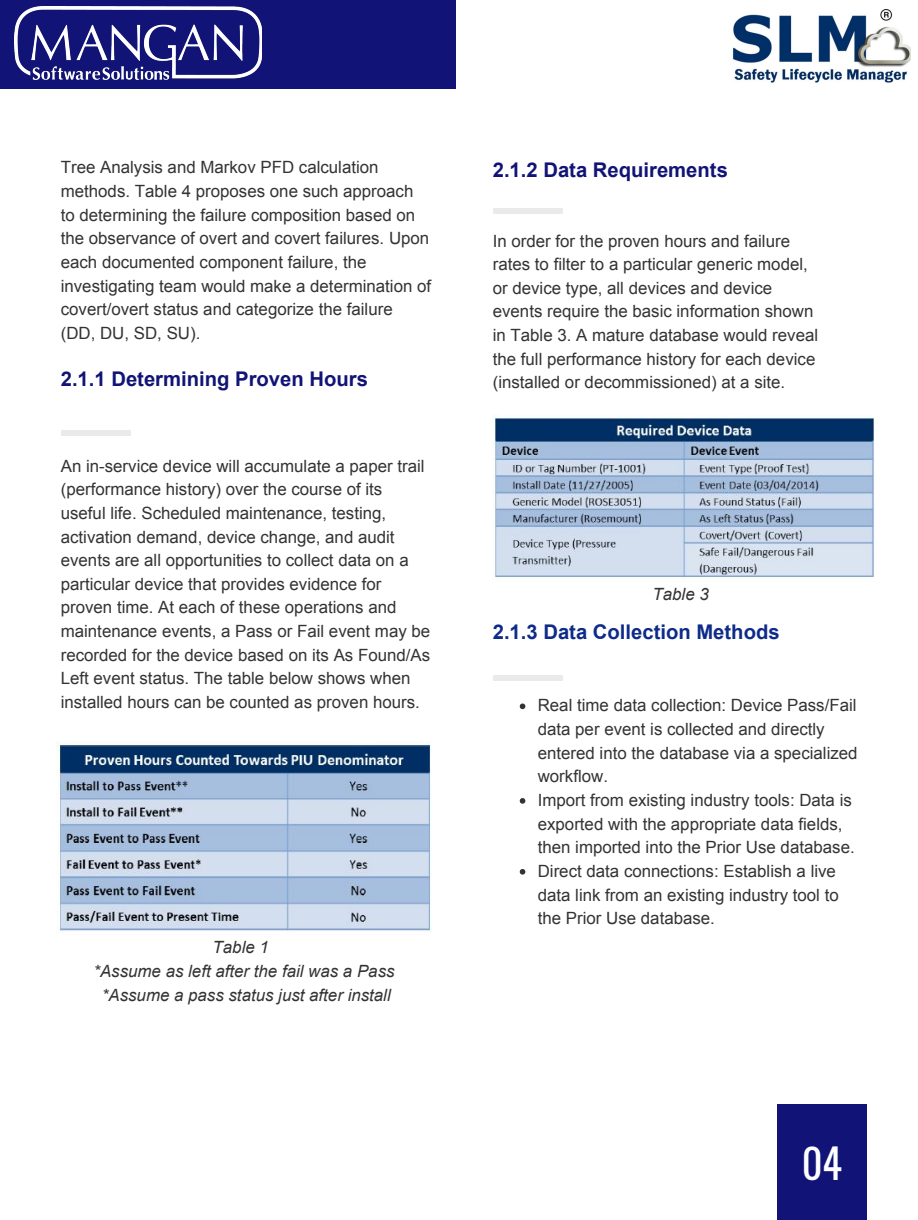
<style>
.page{position:relative;width:918px;height:1220px;background:#fff}
.page>*{position:absolute;margin:0;border:0;box-sizing:border-box;transform-origin:0 0}
.t1{font:40.5px "Oswald";color:#fff}
.t2{font:700 20.25px "Arial";color:#111476}
.t3{font:700 20.25px "Arial";color:#0e2b89}
.t4{font:16.8px/23.7px "Arial";color:#333}
.t5{font:italic 16.8px/23.7px "Arial";color:#333;text-align:center}
</style>
<div class="page">
<div style="left:777px;top:1104px;width:90px;height:115px;background:#111476"></div>
<div style="left:0;top:0;width:456px;height:89px;background:#111476"></div>
<img style="left:732px;top:9px;width:179px;height:73px">
<img style="left:15px;top:7px;width:247px;height:73px">
<img style="left:56px;top:741px;width:376px;height:191px">
<img style="left:494px;top:414px;width:381px;height:165px">
<svg style="left:520px;top:703px;width:5px;height:6px"></svg>
<svg style="left:520px;top:798px;width:5px;height:5px"></svg>
<svg style="left:520px;top:869px;width:5px;height:5px"></svg>
<div style="left:61px;top:430px;width:69px;height:5px;background:#eaeaea"></div>
<div style="left:493px;top:675px;width:69px;height:6px;background:#eaeaea"></div>
<div style="left:493px;top:208px;width:69px;height:6px;background:#eaeaea"></div>
<p class="t4" style="left:61px;top:156px;width:372px">Tree Analysis and Markov PFD calculation methods. Table 4 proposes one such approach to determining the failure composition based on the observance of overt and covert failures. Upon each documented component failure, the investigating team would make a determination of covert/overt status and categorize the failure (DD, DU, SD, SU).</p>
<p class="t2" style="left:61px;top:365px;width:309px">2.1.1 Determining Proven Hours</p>
<p class="t4" style="left:61px;top:454px;width:371px">An in-service device will accumulate a paper trail (performance history) over the course of its useful life. Scheduled maintenance, testing, activation demand, device change, and audit events are all opportunities to collect data on a particular device that provides evidence for proven time. At each of these operations and maintenance events, a Pass or Fail event may be recorded for the device based on its As Found/As Left event status. The table below shows when installed hours can be counted as proven hours.</p>
<p class="t5" style="left:93px;top:935px;width:303px">Table 1<br>*Assume as left after the fail was a Pass *Assume a pass status just after install</p>
<p class="t2" style="left:493px;top:156px;width:237px">2.1.2 Data Requirements</p>
<p class="t4" style="left:493px;top:229px;width:327px">In order for the proven hours and failure rates to filter to a particular generic model, or device type, all devices and device events require the basic information shown in Table 3. A mature database would reveal the full performance history for each device (installed or decommissioned) at a site.</p>
<p class="t5" style="left:653px;top:582px;width:58px">Table 3</p>
<p class="t3" style="left:493px;top:618px;width:288px">2.1.3 Data Collection Methods</p>
<p class="t4" style="left:538px;top:693px;width:321px">Real time data collection: Device Pass/Fail data per event is collected and directly entered into the database via a specialized workflow.<br>Import from existing industry tools: Data is exported with the appropriate data fields, then imported into the Prior Use database.<br>Direct data connections: Establish a live data link from an existing industry tool to the Prior Use database.</p>
<h1 class="t1" style="left:802px;top:1126px;width:42px">04</h1>
</div>
